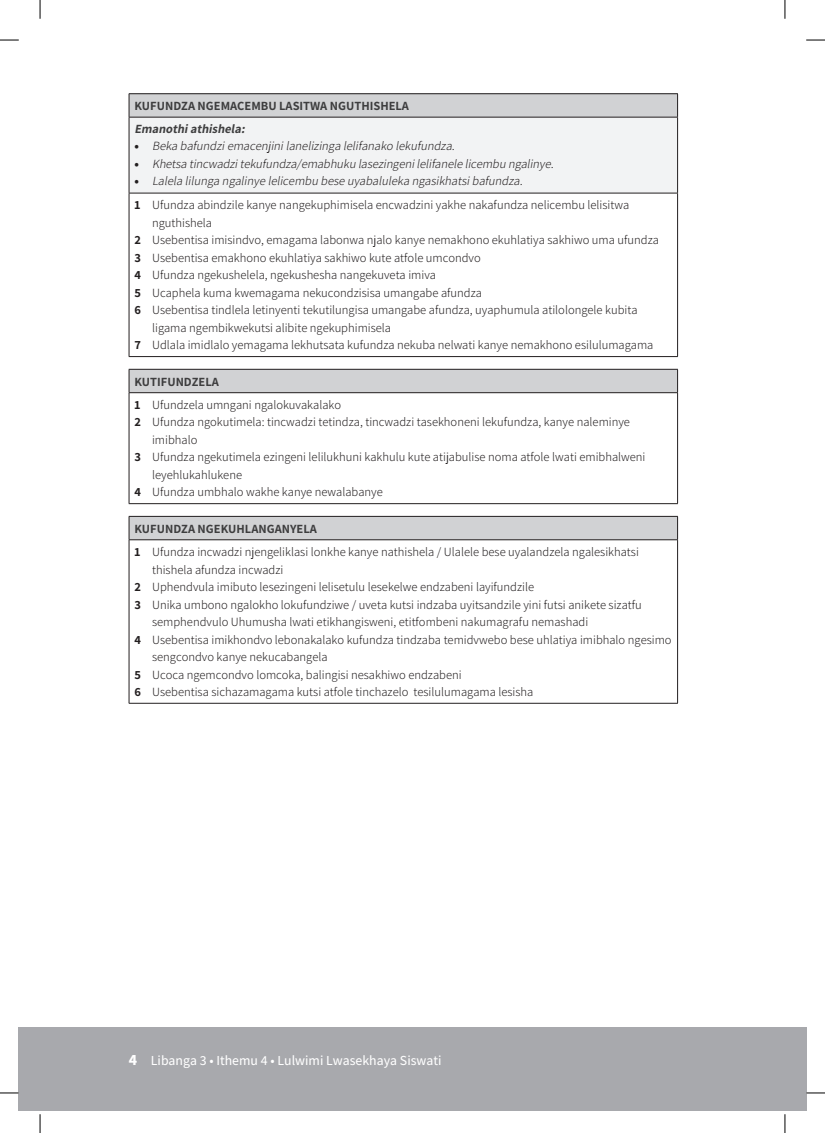
<style>
.page{position:relative;width:825px;height:1133px;background:#fff}
.page>*{position:absolute;margin:0;border:0;box-sizing:border-box;transform-origin:0 0}
.t1{font:500 13.75px "Assistant";color:#fff}
.t2{font:300 12.5px/23.4px "Assistant";color:#231f20}
.t3{font:italic 300 12.5px "Assistant";color:#231f20}
.t4{font:700 12.5px "Assistant";color:#3e3e3f}
.t5{font:italic 700 12.5px "Assistant";color:#3e3e3f}
.s1{font-weight:800;font-style:normal}
.s2{font-weight:800}
.s3{font-style:italic}
.s4{font-weight:700}
.s5{font-weight:700;color:#3e3e3f}
.s6{font-family:"Noto Sans JP";font-weight:900}
</style>
<div class="page">
<div style="left:784px;top:1027px;width:21px;height:83px;background:#a8a9ad"></div>
<div style="left:19px;top:1027px;width:765px;height:83px;background:#a8a9ad"></div>
<div style="left:129px;top:94px;width:548px;height:23px;background:#d1d2d4"></div>
<div style="left:129px;top:117px;width:548px;height:76px;background:#f2f3f4"></div>
<hr style="left:129px;top:93px;width:548px;height:1px;background:#231f20">
<svg style="left:129px;top:94px;width:1px;height:23px"></svg>
<svg style="left:677px;top:94px;width:1px;height:23px"></svg>
<hr style="left:129px;top:117px;width:548px;height:1px;background:#231f20">
<hr style="left:129px;top:117px;width:1px;height:76px;background:#231f20">
<hr style="left:677px;top:117px;width:1px;height:76px;background:#231f20">
<hr style="left:129px;top:193px;width:548px;height:1px;background:#231f20">
<hr style="left:129px;top:193px;width:1px;height:163px;background:#231f20">
<hr style="left:677px;top:193px;width:1px;height:163px;background:#231f20">
<hr style="left:129px;top:356px;width:548px;height:1px;background:#231f20">
<div style="left:129px;top:369px;width:548px;height:23px;background:#d1d2d4"></div>
<hr style="left:129px;top:369px;width:548px;height:1px;background:#231f20">
<svg style="left:129px;top:369px;width:1px;height:23px"></svg>
<svg style="left:677px;top:369px;width:1px;height:23px"></svg>
<hr style="left:129px;top:392px;width:548px;height:1px;background:#231f20">
<hr style="left:129px;top:393px;width:1px;height:110px;background:#231f20">
<hr style="left:677px;top:393px;width:1px;height:110px;background:#231f20">
<hr style="left:129px;top:503px;width:548px;height:1px;background:#231f20">
<div style="left:129px;top:516px;width:548px;height:24px;background:#d1d2d4"></div>
<hr style="left:129px;top:516px;width:548px;height:1px;background:#231f20">
<svg style="left:129px;top:516px;width:1px;height:23px"></svg>
<svg style="left:677px;top:516px;width:1px;height:23px"></svg>
<hr style="left:129px;top:539px;width:548px;height:1px;background:#231f20">
<hr style="left:129px;top:540px;width:1px;height:163px;background:#231f20">
<hr style="left:677px;top:540px;width:1px;height:163px;background:#231f20">
<hr style="left:129px;top:703px;width:548px;height:1px;background:#231f20">
<svg style="left:0;top:39px;width:19px;height:2px"></svg>
<svg style="left:806px;top:39px;width:18px;height:2px"></svg>
<svg style="left:0;top:1092px;width:19px;height:1px"></svg>
<svg style="left:805px;top:1092px;width:19px;height:1px"></svg>
<svg style="left:39px;top:0;width:2px;height:19px"></svg>
<svg style="left:39px;top:1114px;width:2px;height:18px"></svg>
<svg style="left:784px;top:0;width:1px;height:19px"></svg>
<svg style="left:784px;top:1114px;width:1px;height:18px"></svg>
<p class="t4" style="left:134px;top:97px;width:276px">KUFUNDZA NGEMACEMBU LASITWA NGUTHISHELA</p>
<p class="t5" style="left:134px;top:120px;width:115px">Emanothiathishela:</p>
<p class="t3" style="left:134px;top:137px;width:324px"><span class="s1">•</span> Beka bafundziemacenjinilanelizinga lelifanako lekufundza.</p>
<p class="t3" style="left:134px;top:155px;width:423px"><span class="s1">•</span> Khetsa tincwadzitekufundza/emabhuku lasezingenilelifanele licembu ngalinye.</p>
<p class="t2" style="left:134px;top:168px;width:496px;line-height:24px"><span class="s2">•</span> <span class="s3">Lalela lilunga ngalinye lelicembu bese uyabaluleka ngasikhatsibafundza.<br></span><span class="s4">1</span> Ufundza abindzile kanye nangekuphimisela encwadzini yakhe nakafundza nelicembu lelisitwa</p>
<p class="t2" style="left:152px;top:210px;width:61px">nguthishela</p>
<p class="t2" style="left:134px;top:228px;width:526px"><span class="s4">2</span> Usebentisa imisindvo, emagama labonwa njalo kanye nemakhono ekuhlatiya sakhiwo uma ufundza</p>
<p class="t2" style="left:134px;top:245px;width:348px"><span class="s4">3</span> Usebentisa emakhono ekuhlatiya sakhiwo kute atfole umcondvo</p>
<p class="t2" style="left:134px;top:263px;width:303px"><span class="s4">4</span> Ufundza ngekushelela, ngekushesha nangekuveta imiva</p>
<p class="t2" style="left:134px;top:280px;width:349px"><span class="s4">5</span> Ucaphela kuma kwemagama nekucondzisisa umangabe afundza</p>
<p class="t2" style="left:134px;top:298px;width:504px"><span class="s4">6</span> Usebentisa tindlela letinyenti tekutilungisa umangabe afundza, uyaphumula atilolongele kubita</p>
<p class="t2" style="left:152px;top:315px;width:240px">ligama ngembikwekutsi alibite ngekuphimisela</p>
<p class="t2" style="left:134px;top:333px;width:520px"><span class="s4">7</span> Udlala imidlalo yemagama lekhutsata kufundza nekuba nelwati kanye nemakhono esilulumagama</p>
<p class="t2" style="left:134px;top:369px;width:208px"><span class="s5">KUTIFUNDZELA<br></span><span class="s4">1</span> Ufundzela umngani ngalokuvakalako</p>
<p class="t2" style="left:134px;top:410px;width:497px"><span class="s4">2</span> Ufundza ngokutimela: tincwadzi tetindza, tincwadzi tasekhoneni lekufundza, kanye naleminye</p>
<p class="t2" style="left:152px;top:427px;width:47px">imibhalo</p>
<p class="t2" style="left:134px;top:445px;width:512px"><span class="s4">3</span> Ufundza ngekutimela ezingeni lelilukhuni kakhulu kute atijabulise noma atfole lwati emibhalweni</p>
<p class="t2" style="left:152px;top:462px;width:91px">leyehlukahlukene</p>
<p class="t2" style="left:134px;top:480px;width:250px"><span class="s4">4</span> Ufundza umbhalo wakhe kanye newalabanye</p>
<p class="t2" style="left:134px;top:516px;width:506px"><span class="s5">KUFUNDZA NGEKUHLANGANYELA<br></span><span class="s4">1</span> Ufundza incwadzi njengeliklasi lonkhe kanye nathishela / Ulalele bese uyalandzela ngalesikhatsi</p>
<p class="t2" style="left:152px;top:557px;width:133px">thishela afundza incwadzi</p>
<p class="t2" style="left:134px;top:574px;width:401px"><span class="s4">2</span> Uphendvula imibuto lesezingeni lelisetulu lesekelwe endzabeni layifundzile</p>
<p class="t2" style="left:134px;top:592px;width:508px"><span class="s4">3</span> Unika umbono ngalokho lokufundziwe / uveta kutsi indzaba uyitsandzile yini futsi anikete sizatfu</p>
<p class="t2" style="left:152px;top:609px;width:437px">semphendvulo Uhumusha lwati etikhangisweni, etitfombeni nakumagrafu nemashadi</p>
<p class="t2" style="left:134px;top:627px;width:538px"><span class="s4">4</span> Usebentisa imikhondvo lebonakalako kufundza tindzaba temidvwebo bese uhlatiya imibhalo ngesimo</p>
<p class="t2" style="left:152px;top:644px;width:177px">sengcondvo kanye nekucabangela</p>
<p class="t2" style="left:134px;top:662px;width:329px"><span class="s4">5</span> Ucoca ngemcondvo lomcoka, balingisi nesakhiwo endzabeni</p>
<p class="t2" style="left:134px;top:679px;width:400px"><span class="s4">6</span> Usebentisa sichazamagama kutsi atfole tinchazelo tesilulumagama lesisha</p>
<p class="t1" style="left:129px;top:1050px;width:314px"><span class="s6">4</span> Libanga 3 • Ithemu 4 • Lulwimi Lwasekhaya Siswati</p>
</div>
